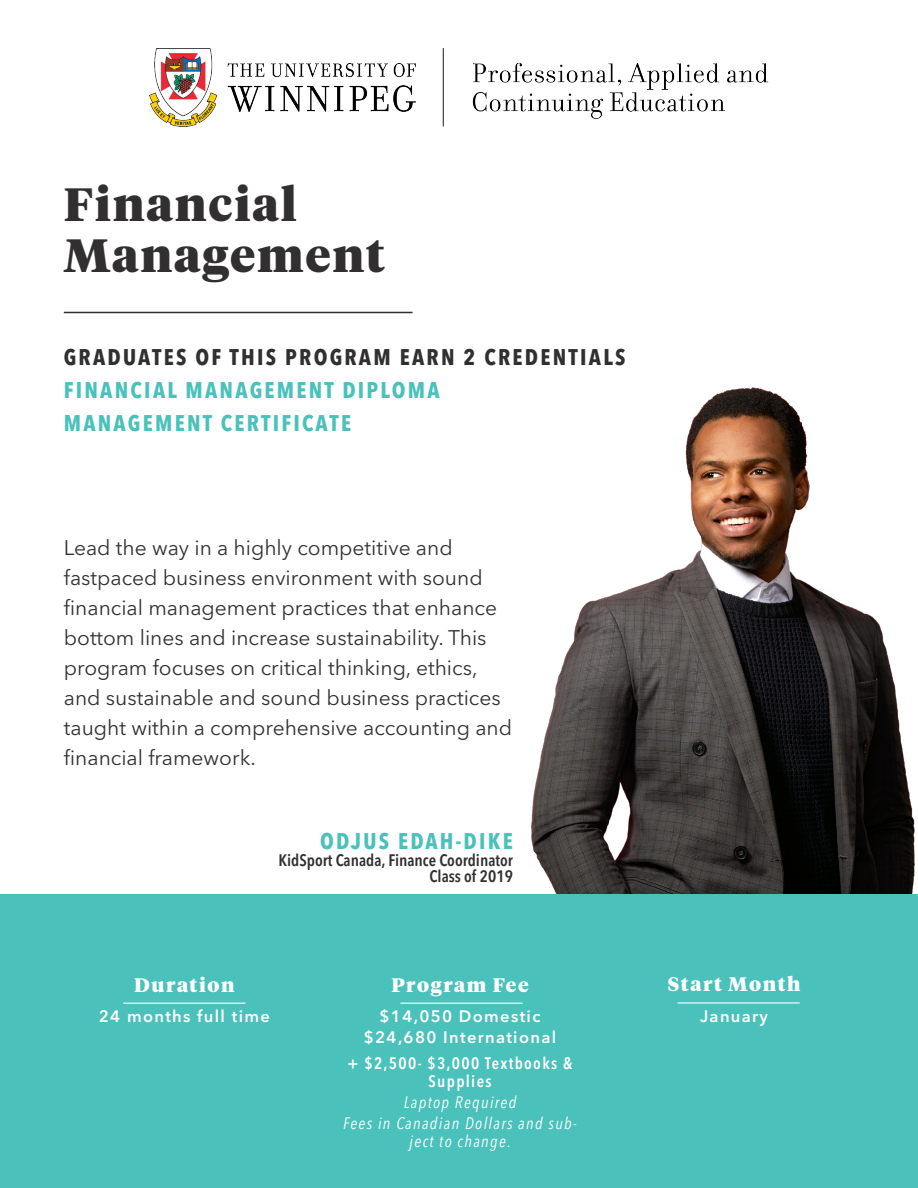
<style>
.page{position:relative;width:918px;height:1188px;background:#fff}
.page>*{position:absolute;margin:0;border:0;box-sizing:border-box;transform-origin:0 0}
.Title{font:900 46.5px "Tiempos Headline";letter-spacing:.04em;color:#312f30}
.Credentials_Earned{font:700 condensed 22.5px "Avenir Next LT Pro";letter-spacing:.1em;color:#4ac1ba}
.Credentials_Earned-2{font:700 condensed 22.5px "Avenir Next LT Pro";letter-spacing:.1em;color:#312f30}
.Promo_Person_Name{font:700 condensed 22.5px "Avenir Next LT Pro";letter-spacing:.1em;color:#4ac1ba}
.t1{font:21px/30px "Avenir Next LT Pro";color:#312f30}
.Front_3_Column_Heade{font:900 19.5px "Tiempos Headline";letter-spacing:.08em;color:#fff}
.Front_Program_Summar{font:600 16.5px "Avenir Next LT Pro";letter-spacing:.08em;color:#fff}
.Front_Program_Summar-2{font:italic condensed 16.5px/18px "Avenir Next LT Pro";letter-spacing:.08em;color:#fff;text-align:center}
.Promo_person_Job_Tit{font:600 condensed 16.5px "Avenir Next LT Pro";color:#312f30}
.Front_Program_Summar-3{font:600 condensed 16.5px/18px "Avenir Next LT Pro";letter-spacing:.08em;color:#fff;text-align:center}
</style>
<div class="page">
<img style="left:531px;top:387px;width:384px;height:507px">
<img style="left:149px;top:49px;width:620px;height:77px">
<div style="left:0;top:894px;width:918px;height:294px;background:#4ac1ba"></div>
<hr style="left:123px;top:1003px;width:123px;height:1px;background:#fff">
<hr style="left:678px;top:1002px;width:122px;height:2px;background:#fff">
<hr style="left:400px;top:1003px;width:123px;height:1px;background:#fff">
<hr style="left:64px;top:312px;width:349px;height:1px;background:#312f30">
<p class="Title" style="left:64px;top:172px;width:235px">Financial</p>
<p class="Title" style="left:64px;top:223px;width:323px">Management</p>
<p class="Credentials_Earned-2" style="left:64px;top:343px;width:563px">GRADUATES OF THIS PROGRAM EARN 2 CREDENTIALS</p>
<p class="Credentials_Earned" style="left:64px;top:376px;width:377px">FINANCIAL MANAGEMENT DIPLOMA</p>
<p class="Credentials_Earned" style="left:64px;top:409px;width:289px">MANAGEMENT CERTIFICATE</p>
<p class="t1" style="left:64px;top:532px;width:450px">Lead the way in a highly competitive and fastpaced business environment with sound financial management practices that enhance bottom lines and increase sustainability. This program focuses on critical thinking, ethics, and sustainable and sound business practices taught within a comprehensive accounting and financial framework.</p>
<p class="Promo_Person_Name" style="left:320px;top:827px;width:194px">ODJUS EDAH-DIKE</p>
<p class="Promo_person_Job_Tit" style="left:278px;top:850px;width:236px">KidSport Canada, Finance Coordinator</p>
<p class="Promo_person_Job_Tit" style="left:429px;top:866px;width:85px">Class of 2019</p>
<p class="Front_3_Column_Heade" style="left:134px;top:971px;width:102px">Duration</p>
<p class="Front_3_Column_Heade" style="left:391px;top:971px;width:139px">Program Fee</p>
<p class="Front_3_Column_Heade" style="left:668px;top:971px;width:134px">Start Month</p>
<p class="Front_Program_Summar" style="left:99px;top:1006px;width:173px">24 months full time</p>
<p class="Front_Program_Summar" style="left:380px;top:1006px;width:162px">$14,050 Domestic</p>
<p class="Front_Program_Summar" style="left:364px;top:1027px;width:194px">$24,680 International</p>
<p class="Front_Program_Summar" style="left:700px;top:1006px;width:69px">January</p>
<p class="Front_Program_Summar-3" style="left:348px;top:1055px;width:226px">+ $2,500- $3,000 Textbooks &amp;<br>Supplies</p>
<p class="Front_Program_Summar-2" style="left:404px;top:1094px;width:114px">Laptop Required</p>
<p class="Front_Program_Summar-2" style="left:343px;top:1115px;width:235px">Fees in Canadian Dollars and sub&shy;ject to change.</p>
</div>
